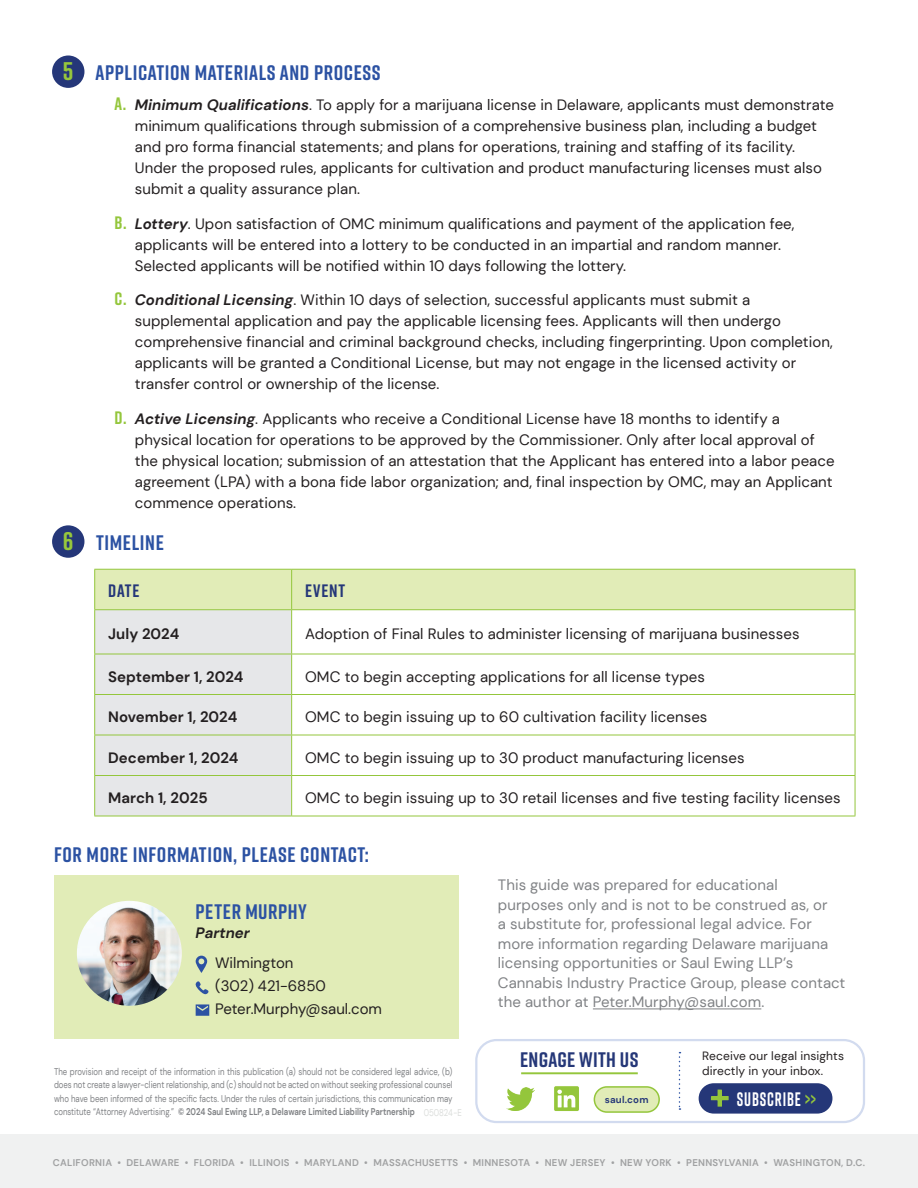
<style>
.page{position:relative;width:918px;height:1188px;background:#fff}
.page>*{position:absolute;margin:0;border:0;box-sizing:border-box;transform-origin:0 0}
.t1{font:700 21px "Rift";letter-spacing:.03em;color:#2c52a3}
.t2{font:700 21px "Rift";letter-spacing:.015em;color:#253778}
.t3{font:700 19.5px "Rift";letter-spacing:.055em;color:#fff;scale:.8 1}
.t4{font:700 18px "Rift";letter-spacing:.045em;color:#253779}
.t5{font:15px/21px "DM Sans";letter-spacing:.005em;color:#231f20}
.t6{font:15px/19.5px "DM Sans";letter-spacing:.005em;color:#808285}
.t7{font:700 15px "DM Sans";letter-spacing:.005em;color:#231f20}
.t8{font:italic 700 15px "DM Sans";color:#231f20}
.t9{font:12px/15px "DM Sans";letter-spacing:.01em;color:#231f20}
.t10{font:9.75px/13.5px "DM Sans";color:#808285;scale:.8 1}
.t11{font:700 9.75px "DM Sans";letter-spacing:.03em;color:#a1a2a3}
.t12{font:700 9.75px "DM Sans";letter-spacing:.02em;color:#253778}
.s1{font-size:25.5px;color:#97c73c}
.s2{font-family:"Rift";font-weight:700;font-size:18px;color:#94c63c}
.s3{font-weight:700;font-style:italic}
.s4{font-weight:700}
.s5{color:#dbdddb}
.s6{font-size:18.9px;color:#94c63c}
</style>
<div class="page">
<div style="left:475px;top:1039px;width:390px;height:84px;border:2px solid #d2dbef;border-radius:20px"></div>
<div style="left:0;top:1134px;width:918px;height:54px;background:#f0f1f1"></div>
<div style="left:594px;top:1087px;width:65px;height:25px;background:#e1ecb7;border-radius:13px"></div>
<div style="left:594px;top:1086px;width:66px;height:27px;border:2px solid #94c63c;border-radius:13px"></div>
<div style="left:699px;top:1083px;width:133px;height:31px;background:#253778;border-radius:15px"></div>
<svg style="left:711px;top:1090px;width:18px;height:17px"></svg>
<img style="left:506px;top:1087px;width:28px;height:23px">
<img style="left:554px;top:1086px;width:25px;height:25px">
<hr style="left:521px;top:1072px;width:117px;height:2px;background:#94c63c">
<svg style="left:679px;top:1052px;width:1px;height:58px"></svg>
<div style="left:52px;top:55px;width:32px;height:33px;background:#253779;border-radius:50%"></div>
<div style="left:52px;top:525px;width:32px;height:33px;background:#253779;border-radius:50%"></div>
<svg style="left:95px;top:570px;width:760px;height:246px"></svg>
<svg style="left:292px;top:736px;width:563px;height:80px"></svg>
<hr style="left:94px;top:569px;width:198px;height:1px;background:#94c63c">
<hr style="left:94px;top:570px;width:1px;height:39px;background:#94c63c">
<hr style="left:292px;top:569px;width:563px;height:1px;background:#94c63c">
<hr style="left:291px;top:570px;width:1px;height:39px;background:#94c63c">
<hr style="left:855px;top:570px;width:1px;height:39px;background:#94c63c">
<hr style="left:94px;top:609px;width:198px;height:1px;background:#94c63c">
<hr style="left:94px;top:610px;width:1px;height:44px;background:#94c63c">
<hr style="left:292px;top:609px;width:563px;height:1px;background:#94c63c">
<hr style="left:291px;top:610px;width:1px;height:44px;background:#94c63c">
<hr style="left:855px;top:610px;width:1px;height:44px;background:#94c63c">
<hr style="left:94px;top:654px;width:198px;height:1px;background:#94c63c">
<hr style="left:94px;top:654px;width:1px;height:40px;background:#94c63c">
<hr style="left:292px;top:654px;width:563px;height:1px;background:#94c63c">
<hr style="left:291px;top:654px;width:1px;height:40px;background:#94c63c">
<hr style="left:855px;top:654px;width:1px;height:40px;background:#94c63c">
<hr style="left:94px;top:694px;width:198px;height:1px;background:#94c63c">
<hr style="left:94px;top:695px;width:1px;height:40px;background:#94c63c">
<hr style="left:292px;top:694px;width:563px;height:1px;background:#94c63c">
<hr style="left:291px;top:695px;width:1px;height:40px;background:#94c63c">
<hr style="left:855px;top:695px;width:1px;height:40px;background:#94c63c">
<hr style="left:94px;top:735px;width:198px;height:1px;background:#94c63c">
<hr style="left:94px;top:735px;width:1px;height:40px;background:#94c63c">
<hr style="left:292px;top:735px;width:563px;height:1px;background:#94c63c">
<hr style="left:291px;top:735px;width:1px;height:40px;background:#94c63c">
<hr style="left:855px;top:735px;width:1px;height:40px;background:#94c63c">
<hr style="left:94px;top:775px;width:198px;height:1px;background:#94c63c">
<hr style="left:94px;top:776px;width:1px;height:40px;background:#94c63c">
<hr style="left:292px;top:775px;width:563px;height:1px;background:#94c63c">
<hr style="left:291px;top:776px;width:1px;height:40px;background:#94c63c">
<hr style="left:855px;top:776px;width:1px;height:40px;background:#94c63c">
<hr style="left:94px;top:816px;width:198px;height:1px;background:#94c63c">
<hr style="left:292px;top:816px;width:563px;height:1px;background:#94c63c">
<hr style="left:593px;top:1009px;width:168px;height:1px;background:#808285">
<div style="left:54px;top:876px;width:405px;height:163px;background:#e1ecb7"></div>
<svg style="left:196px;top:956px;width:11px;height:17px"></svg>
<svg style="left:195px;top:981px;width:14px;height:13px"></svg>
<svg style="left:196px;top:1004px;width:13px;height:12px"></svg>
<img style="left:77px;top:901px;width:105px;height:105px;border-radius:52px">
<h1 class="t1" style="left:63px;top:58px;width:319px"><span class="s1">5</span> APPLICATION MATERIALS AND PROCESS</h1>
<p class="t5" style="left:135px;top:94px;width:701px;text-indent:-20px"><span class="s2">A.</span> <span class="s3">Minimum Qualifications</span>. To apply for a marijuana license in Delaware, applicants must demonstrate minimum qualifications through submission of a comprehensive business plan, including a budget and pro forma financial statements; and plans for operations, training and staffing of its facility.<br>Under the proposed rules, applicants for cultivation and product manufacturing licenses must also submit a quality assurance plan.</p>
<p class="t5" style="left:135px;top:213px;width:661px;text-indent:-20px"><span class="s2">B.</span> <span class="s3">Lottery</span>. Upon satisfaction of OMC minimum qualifications and payment of the application fee, applicants will be entered into a lottery to be conducted in an impartial and random manner.<br>Selected applicants will be notified within 10 days following the lottery.</p>
<p class="t5" style="left:135px;top:289px;width:699px;text-indent:-20px"><span class="s2">C.</span> <span class="s3">Conditional Licensing</span>. Within 10 days of selection, successful applicants must submit a supplemental application and pay the applicable licensing fees. Applicants will then undergo comprehensive financial and criminal background checks, including fingerprinting. Upon completion, applicants will be granted a Conditional License, but may not engage in the licensed activity or transfer control or ownership of the license.</p>
<p class="t5" style="left:135px;top:408px;width:701px;text-indent:-20px"><span class="s2">D.</span> <span class="s3">Active Licensing</span>. Applicants who receive a Conditional License have 18 months to identify a physical location for operations to be approved by the Commissioner. Only after local approval of the physical location; submission of an attestation that the Applicant has entered into a labor peace agreement (LPA) with a bona fide labor organization; and, final inspection by OMC, may an Applicant commence operations.</p>
<h1 class="t1" style="left:63px;top:528px;width:103px"><span class="s1">6</span> TIMELINE</h1>
<p class="t4" style="left:108px;top:577px;width:33px">DATE</p>
<p class="t4" style="left:305px;top:577px;width:41px">EVENT</p>
<p class="t7" style="left:108px;top:625px;width:73px">July 2024</p>
<p class="t5" style="left:305px;top:624px;width:496px">Adoption of Final Rules to administer licensing of marijuana businesses</p>
<p class="t7" style="left:108px;top:667px;width:137px">September 1, 2024</p>
<p class="t5" style="left:305px;top:666px;width:401px">OMC to begin accepting applications for all license types</p>
<p class="t7" style="left:108px;top:708px;width:131px">November 1, 2024</p>
<p class="t5" style="left:305px;top:706px;width:404px">OMC to begin issuing up to 60 cultivation facility licenses</p>
<p class="t7" style="left:108px;top:748px;width:132px">December 1, 2024</p>
<p class="t5" style="left:305px;top:747px;width:441px">OMC to begin issuing up to 30 product manufacturing licenses</p>
<p class="t7" style="left:108px;top:789px;width:101px">March 1, 2025</p>
<p class="t5" style="left:305px;top:787px;width:537px">OMC to begin issuing up to 30 retail licenses and five testing facility licenses</p>
<h1 class="t1" style="left:54px;top:839px;width:316px">FOR MORE INFORMATION, PLEASE CONTACT:</h1>
<h1 class="t1" style="left:196px;top:896px;width:113px">PETER MURPHY</h1>
<p class="t8" style="left:196px;top:924px;width:56px">Partner</p>
<p class="t5" style="left:215px;top:952px;width:168px;line-height:22.8px">Wilmington<br>(302) 421-6850<br>Peter.Murphy@saul.com</p>
<p class="t10" style="left:54px;top:1065px;width:512px">The provision and receipt of the information in this publication (a) should not be considered legal advice, (b) does not create a lawyer-client relationship, and (c) should not be acted on without seeking professional counsel who have been informed of the specific facts. Under the rules of certain jurisdictions, this communication may constitute “Attorney Advertising.” <span class="s4">© 2024 Saul Ewing LLP, a Delaware Limited Liability Partnership</span> <span class="s5">050824-E</span></p>
<p class="t6" style="left:498px;top:875px;width:349px">This guide was prepared for educational purposes only and is not to be construed as, or<br>a substitute for, professional legal advice. For more information regarding Delaware marijuana licensing opportunities or Saul Ewing LLP’s Cannabis Industry Practice Group, please contact the author at Peter.Murphy@saul.com.</p>
<h1 class="t2" style="left:520px;top:1045px;width:120px">ENGAGE WITH US</h1>
<p class="t9" style="left:702px;top:1048px;width:143px">Receive our legal insights directly in your inbox.</p>
<p class="t12" style="left:605px;top:1093px;width:45px">saul.com</p>
<h2 class="t3" style="left:737px;top:1085px;width:101px">SUBSCRIBE <span class="s6">&gt;&gt;</span></h2>
<p class="t11" style="left:53px;top:1156px;width:814px">CALIFORNIA • DELAWARE • FLORIDA • ILLINOIS • MARYLAND • MASSACHUSETTS • MINNESOTA • NEW JERSEY • NEW YORK • PENNSYLVANIA • WASHINGTON, D.C.</p>
</div>
